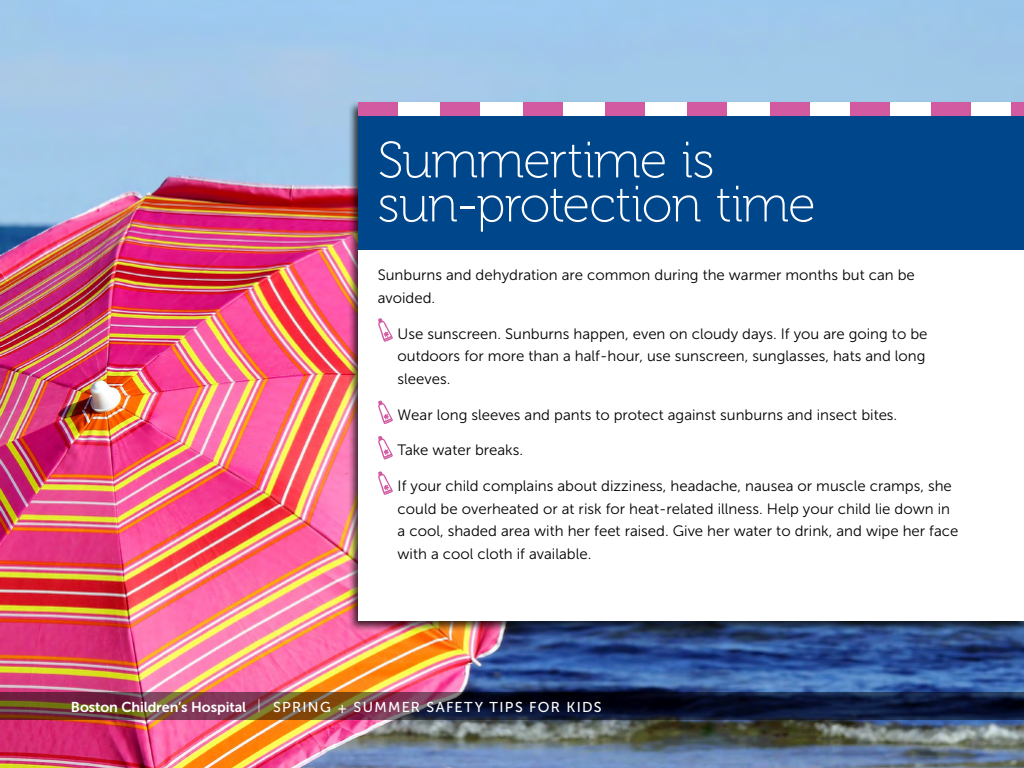
<style>
.page{position:relative;width:1024px;height:768px;background:#fff}
.page>*{position:absolute;margin:0;border:0;box-sizing:border-box;transform-origin:0 0}
.t1{font:51px/44.1px "Museo 100";letter-spacing:-.02em;color:#fff}
.t2{font:15px/22.8px "Museo Sans 300";color:#000}
.t3{font:14.2px "Museo Sans 500";letter-spacing:.09em;color:#fff}
.s1{font-family:"Museo Sans 700"}
.s2{font-family:"Museo 100"}
</style>
<div class="page">
<img style="left:0;top:0;width:1024px;height:768px">
<div style="left:347px;top:100px;width:677px;height:533px;background:#000;opacity:.75"></div>
<div style="left:358px;top:102px;width:666px;height:519px;background:#fff"></div>
<div style="left:358px;top:116px;width:666px;height:134px;background:#00468b"></div>
<div style="left:358px;top:102px;width:40px;height:14px;background:#d25aa1"></div>
<div style="left:441px;top:102px;width:39px;height:14px;background:#d25aa1"></div>
<div style="left:523px;top:102px;width:40px;height:14px;background:#d25aa1"></div>
<div style="left:605px;top:102px;width:40px;height:14px;background:#d25aa1"></div>
<div style="left:688px;top:102px;width:39px;height:14px;background:#d25aa1"></div>
<div style="left:770px;top:102px;width:39px;height:14px;background:#d25aa1"></div>
<div style="left:851px;top:102px;width:39px;height:14px;background:#d25aa1"></div>
<div style="left:931px;top:102px;width:40px;height:14px;background:#d25aa1"></div>
<div style="left:1012px;top:102px;width:12px;height:14px;background:#d25aa1"></div>
<svg style="left:378px;top:318px;width:15px;height:24px"></svg>
<svg style="left:378px;top:400px;width:15px;height:24px"></svg>
<svg style="left:378px;top:436px;width:15px;height:24px"></svg>
<svg style="left:378px;top:471px;width:15px;height:24px"></svg>
<svg style="left:0;top:692px;width:1024px;height:28px;background:#392835"></svg>
<h1 class="t1" style="left:378px;top:139px;width:440px">Summertime is sun-protection time</h1>
<p class="t2" style="left:378px;top:264px;width:539px">Sunburns and dehydration are common during the warmer months but can be avoided.</p>
<p class="t2" style="left:398px;top:322px;width:531px">Use sunscreen. Sunburns happen, even on cloudy days. If you are going to be outdoors for more than a half-hour, use sunscreen, sunglasses, hats and long sleeves.</p>
<p class="t2" style="left:398px;top:403px;width:501px">Wear long sleeves and pants to protect against sunburns and insect bites.</p>
<p class="t2" style="left:398px;top:439px;width:127px">Take water breaks.</p>
<p class="t2" style="left:398px;top:474px;width:562px">If your child complains about dizziness, headache, nausea or muscle cramps, she could be overheated or at risk for heat-related illness. Help your child lie down in a cool, shaded area with her feet raised. Give her water to drink, and wipe her face with a cool cloth if available.</p>
<p class="t3" style="left:71px;top:699px;width:532px"><span class="s1">Boston Children’s Hospital</span> <span class="s2">|</span> SPRING + SUMMER SAFETY TIPS FOR KIDS</p>
</div>
